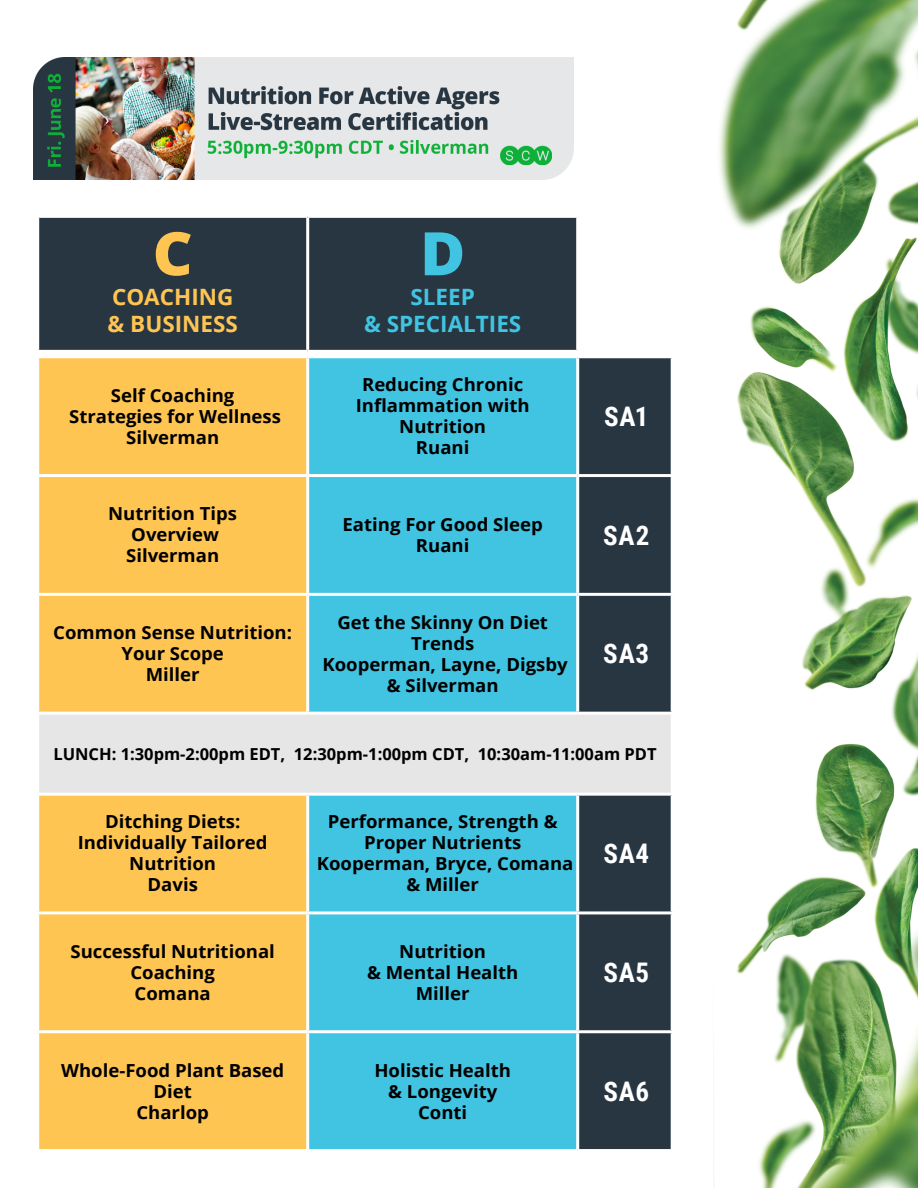
<style>
.page{position:relative;width:918px;height:1188px;background:#fff}
.page>*{position:absolute;margin:0;border:0;box-sizing:border-box;transform-origin:0 0}
.t1{font:800 60px "Open Sans";color:#ffc552}
.t2{font:800 60px "Open Sans";color:#40c4e2}
.t3{font:700 27px "Roboto Condensed";letter-spacing:.03em;color:#fff}
.t4{font:700 22.5px/27px "Open Sans";color:#ffc552}
.t5{font:700 22.5px/27px "Open Sans";color:#40c4e2;text-align:center}
.t6{font:700 18px/21px "Open Sans";color:#000;text-align:center}
.t7{font:700 16.5px "Open Sans";color:#000}
</style>
<div class="page">
<div style="left:39px;top:358px;width:267px;height:354px;background:#ffc552"></div>
<div style="left:309px;top:358px;width:267px;height:354px;background:#40c4e2"></div>
<div style="left:579px;top:358px;width:92px;height:791px;background:#283642"></div>
<div style="left:38px;top:713px;width:634px;height:81px;background:#e6e6e6"></div>
<div style="left:39px;top:796px;width:267px;height:353px;background:#ffc552"></div>
<div style="left:309px;top:796px;width:267px;height:353px;background:#40c4e2"></div>
<hr style="left:36px;top:474px;width:272px;height:3px;background:#fff">
<hr style="left:308px;top:474px;width:270px;height:3px;background:#fff">
<hr style="left:36px;top:593px;width:272px;height:3px;background:#fff">
<hr style="left:308px;top:593px;width:270px;height:3px;background:#fff">
<hr style="left:36px;top:911px;width:272px;height:3px;background:#fff">
<hr style="left:36px;top:1030px;width:272px;height:3px;background:#fff">
<hr style="left:36px;top:715px;width:3px;height:78px;background:#fff">
<hr style="left:36px;top:712px;width:272px;height:3px;background:#fff">
<hr style="left:308px;top:712px;width:270px;height:3px;background:#fff">
<hr style="left:671px;top:715px;width:3px;height:78px;background:#fff">
<hr style="left:36px;top:793px;width:272px;height:3px;background:#fff">
<hr style="left:308px;top:793px;width:270px;height:3px;background:#fff">
<hr style="left:308px;top:911px;width:270px;height:3px;background:#fff">
<hr style="left:308px;top:1030px;width:270px;height:3px;background:#fff">
<hr style="left:578px;top:474px;width:96px;height:3px;background:#fff">
<hr style="left:578px;top:593px;width:96px;height:3px;background:#fff">
<hr style="left:578px;top:712px;width:96px;height:3px;background:#fff">
<hr style="left:578px;top:793px;width:96px;height:3px;background:#fff">
<hr style="left:578px;top:911px;width:96px;height:3px;background:#fff">
<hr style="left:578px;top:1030px;width:96px;height:3px;background:#fff">
<img style="left:719px;top:1px;width:199px;height:1187px">
<div style="left:39px;top:218px;width:537px;height:132px;background:#283642"></div>
<hr style="left:306px;top:218px;width:3px;height:132px;background:#fff">
<img style="left:33px;top:58px;width:540px;height:121px">
<h1 class="t1" style="left:153px;top:208px;width:42px">C</h1>
<p class="t4" style="left:108px;top:283px;width:132px">COACHING &amp; BUSINESS</p>
<h1 class="t2" style="left:420px;top:208px;width:47px">D</h1>
<p class="t5" style="left:364px;top:283px;width:159px">SLEEP<br>&amp; SPECIALTIES</p>
<p class="t6" style="left:69px;top:384px;width:213px">Self Coaching<br>Strategies for Wellness<br>Silverman</p>
<p class="t6" style="left:356px;top:374px;width:176px">Reducing Chronic<br>Inflammation with<br>Nutrition<br>Ruani</p>
<h2 class="t3" style="left:604px;top:397px;width:46px">SA1</h2>
<p class="t6" style="left:108px;top:503px;width:131px">Nutrition Tips<br>Overview<br>Silverman</p>
<p class="t6" style="left:343px;top:513px;width:202px">Eating For Good Sleep<br>Ruani</p>
<h2 class="t3" style="left:603px;top:516px;width:48px">SA2</h2>
<p class="t6" style="left:53px;top:622px;width:240px">Common Sense Nutrition:<br>Your Scope<br>Miller</p>
<p class="t6" style="left:322px;top:611px;width:247px">Get the Skinny On Diet<br>Trends<br>Kooperman, Layne, Digsby &amp; Silverman</p>
<h2 class="t3" style="left:603px;top:635px;width:47px">SA3</h2>
<p class="t7" style="left:53px;top:742px;width:605px">LUNCH: 1:30pm-2:00pm EDT, 12:30pm-1:00pm CDT, 10:30am-11:00am PDT</p>
<p class="t6" style="left:78px;top:811px;width:191px">Ditching Diets:<br>Individually Tailored<br>Nutrition<br>Davis</p>
<p class="t6" style="left:317px;top:811px;width:258px">Performance, Strength &amp;<br>Proper Nutrients<br>Kooperman, Bryce, Comana &amp; Miller</p>
<p class="t6" style="left:70px;top:940px;width:206px">Successful Nutritional<br>Coaching<br>Comana</p>
<p class="t6" style="left:367px;top:940px;width:153px">Nutrition<br>&amp; Mental Health<br>Miller</p>
<p class="t6" style="left:61px;top:1059px;width:225px">Whole-Food Plant Based<br>Diet<br>Charlop</p>
<p class="t6" style="left:374px;top:1059px;width:138px">Holistic Health &amp; Longevity<br>Conti</p>
<h2 class="t3" style="left:603px;top:835px;width:47px">SA4</h2>
<h2 class="t3" style="left:603px;top:953px;width:47px">SA5</h2>
<h2 class="t3" style="left:604px;top:1072px;width:47px">SA6</h2>
</div>
